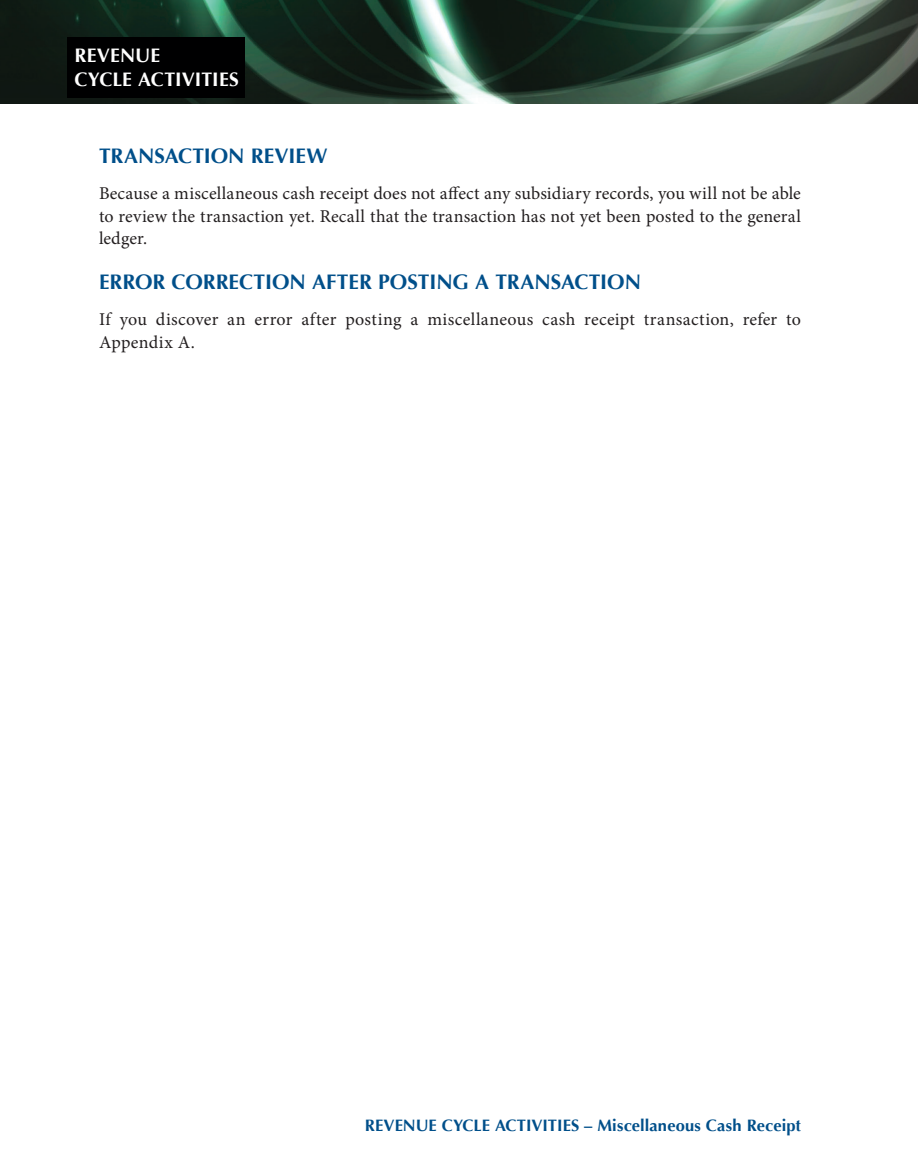
<style>
.page{position:relative;width:918px;height:1175px;background:#fff}
.page>*{position:absolute;margin:0;border:0;box-sizing:border-box;transform-origin:0 0}
.t1{font:700 21px "Optima";color:#004f8a}
.t2{font:700 19.5px/23.4px "Optima";letter-spacing:.005em;color:#fff}
.t3{font:18px/22.5px "Minion Pro";letter-spacing:.015em;color:#231f20;text-align:justify}
.t4{font:700 16.5px "Optima";letter-spacing:.005em;color:#004f8a}
</style>
<div class="page">
<img style="left:0;top:0;width:918px;height:104px">
<div style="left:68px;top:37px;width:177px;height:61px;background:#000001"></div>
<p class="t2" style="left:75px;top:44px;width:166px">REVENUE<br>CYCLE ACTIVITIES</p>
<p class="t1" style="left:99px;top:144px;width:230px">TRANSACTION REVIEW</p>
<p class="t3" style="left:99px;top:182px;width:703px">Because a miscellaneous cash receipt does not affect any subsidiary records, you will not be able to review the transaction yet. Recall that the transaction has not yet been posted to the general ledger.</p>
<p class="t1" style="left:99px;top:270px;width:544px">ERROR CORRECTION AFTER POSTING A TRANSACTION</p>
<p class="t3" style="left:99px;top:308px;width:704px">If you discover an error after posting a miscellaneous cash receipt transaction, refer to<br>Appendix A.</p>
<p class="t4" style="left:365px;top:1115px;width:438px">REVENUE CYCLE ACTIVITIES – Miscellaneous Cash Receipt</p>
</div>
